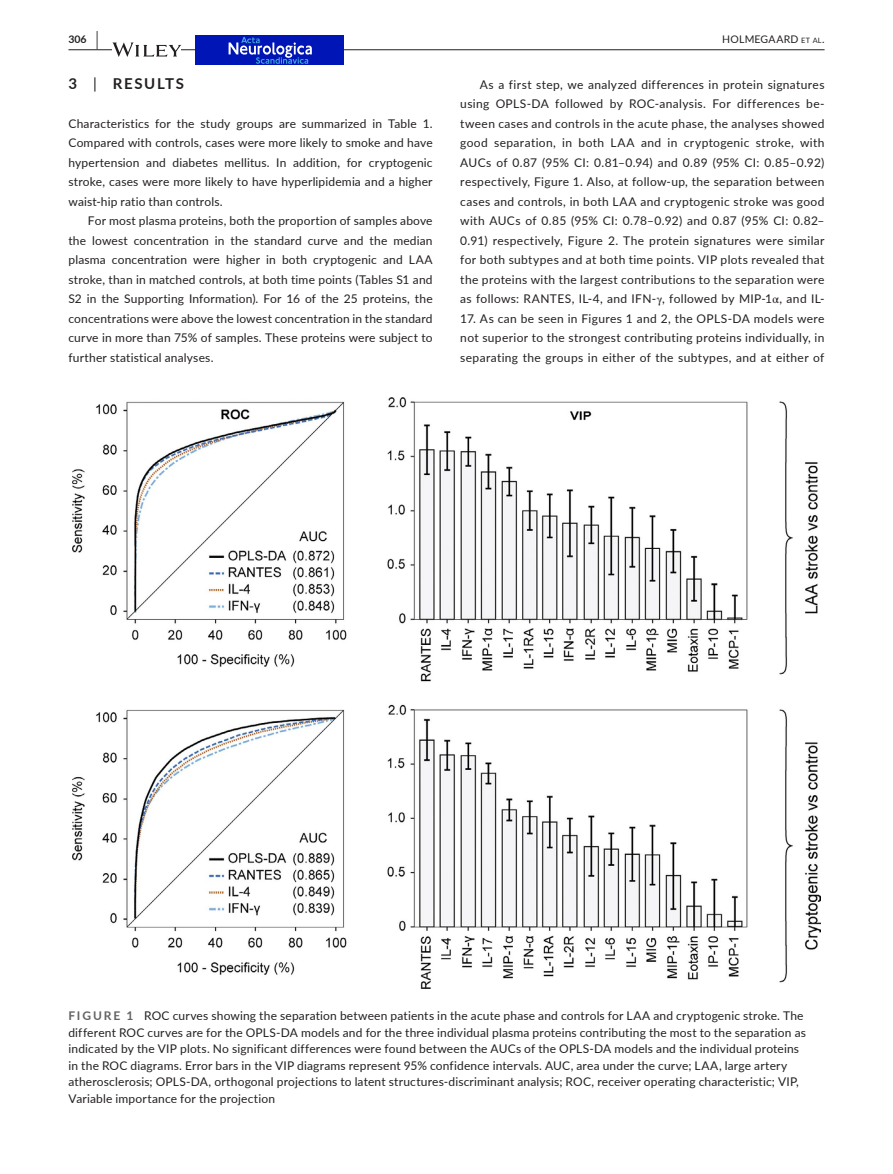
<style>
.page{position:relative;width:893px;height:1174px;background:#fff}
.page>*{position:absolute;margin:0;border:0;box-sizing:border-box;transform-origin:0 0}
.t1{font:700 15px "Lato";letter-spacing:.105em;color:#231f20}
.t2{font:12px/19.5px "Lato";letter-spacing:.015em;color:#231f20;text-align:justify}
.t3{font:10.5px "Lato";letter-spacing:.02em;color:#231f20}
.t4{font:700 10.5px "Lato";color:#231f20}
.s1{font-size:19.5px}
.s2{font-size:7.35px}
.s3{font-weight:400}
.s4{font-family:"STIX"}
.s5{font-weight:700;color:#636366}
</style>
<div class="page">
<hr style="left:68px;top:49px;width:756px;height:1px;background:#231f20">
<svg style="left:112px;top:42px;width:69px;height:15px"></svg>
<div style="left:195px;top:35px;width:149px;height:30px;background:#0015b6"></div>
<svg style="left:229px;top:37px;width:83px;height:27px"></svg>
<img style="left:72px;top:398px;width:749px;height:590px">
<p class="t4" style="left:68px;top:31px;width:31px">306 <span class="s1">|</span></p>
<p class="t3" style="left:722px;top:31px;width:104px">HOLMEGAARD <span class="s2">et al</span>.</p>
<p class="t1" style="left:68px;top:72px;width:117px">3 <span class="s3">|</span> RESULTS</p>
<p class="t2" style="left:68px;top:113px;width:366px">Characteristics for the study groups are summarized in Table 1.<br>Compared with controls, cases were more likely to smoke and have hypertension and diabetes mellitus. In addition, for cryptogenic stroke, cases were more likely to have hyperlipidemia and a higher waist-hip ratio than controls.</p>
<p class="t2" style="left:68px;top:210px;width:366px;text-indent:20px">For most plasma proteins, both the proportion of samples above the lowest concentration in the standard curve and the median plasma concentration were higher in both cryptogenic and LAA stroke, than in matched controls, at both time points (Tables S1 and S2 in the Supporting Information). For 16 of the 25 proteins, the concentrations were above the lowest concentration in the standard curve in more than 75% of samples. These proteins were subject to further statistical analyses.</p>
<p class="t2" style="left:460px;top:74px;width:366px;text-indent:20px">As a first step, we analyzed differences in protein signatures using OPLS-DA followed by ROC-analysis. For differences be&shy;tween cases and controls in the acute phase, the analyses showed good separation, in both LAA and in cryptogenic stroke, with AUCs of 0.87 (95% CI: 0.81–0.94) and 0.89 (95% CI: 0.85–0.92) respectively, Figure 1. Also, at follow-up, the separation between cases and controls, in both LAA and cryptogenic stroke was good with AUCs of 0.85 (95% CI: 0.78–0.92) and 0.87 (95% CI: 0.82– 0.91) respectively, Figure 2. The protein signatures were similar for both subtypes and at both time points. VIP plots revealed that the proteins with the largest contributions to the separation were as follows: RANTES, IL-4, and IFN-<span class="s4">γ</span>, followed by MIP-1<span class="s4">α</span>, and IL-</p>
<p class="t2" style="left:460px;top:308px;width:366px">17. As can be seen in Figures 1 and 2, the OPLS-DA models were not superior to the strongest contributing proteins individually, in separating the groups in either of the subtypes, and at either of</p>
<p class="t2" style="left:68px;top:1007px;width:739px;line-height:16.5px;text-align:left"><span class="s5">FIGURE 1</span> ROC curves showing the separation between patients in the acute phase and controls for LAA and cryptogenic stroke. The different ROC curves are for the OPLS-DA models and for the three individual plasma proteins contributing the most to the separation as indicated by the VIP plots. No significant differences were found between the AUCs of the OPLS-DA models and the individual proteins in the ROC diagrams. Error bars in the VIP diagrams represent 95% confidence intervals. AUC, area under the curve; LAA, large artery atherosclerosis; OPLS-DA, orthogonal projections to latent structures-discriminant analysis; ROC, receiver operating characteristic; VIP, Variable importance for the projection</p>
</div>
